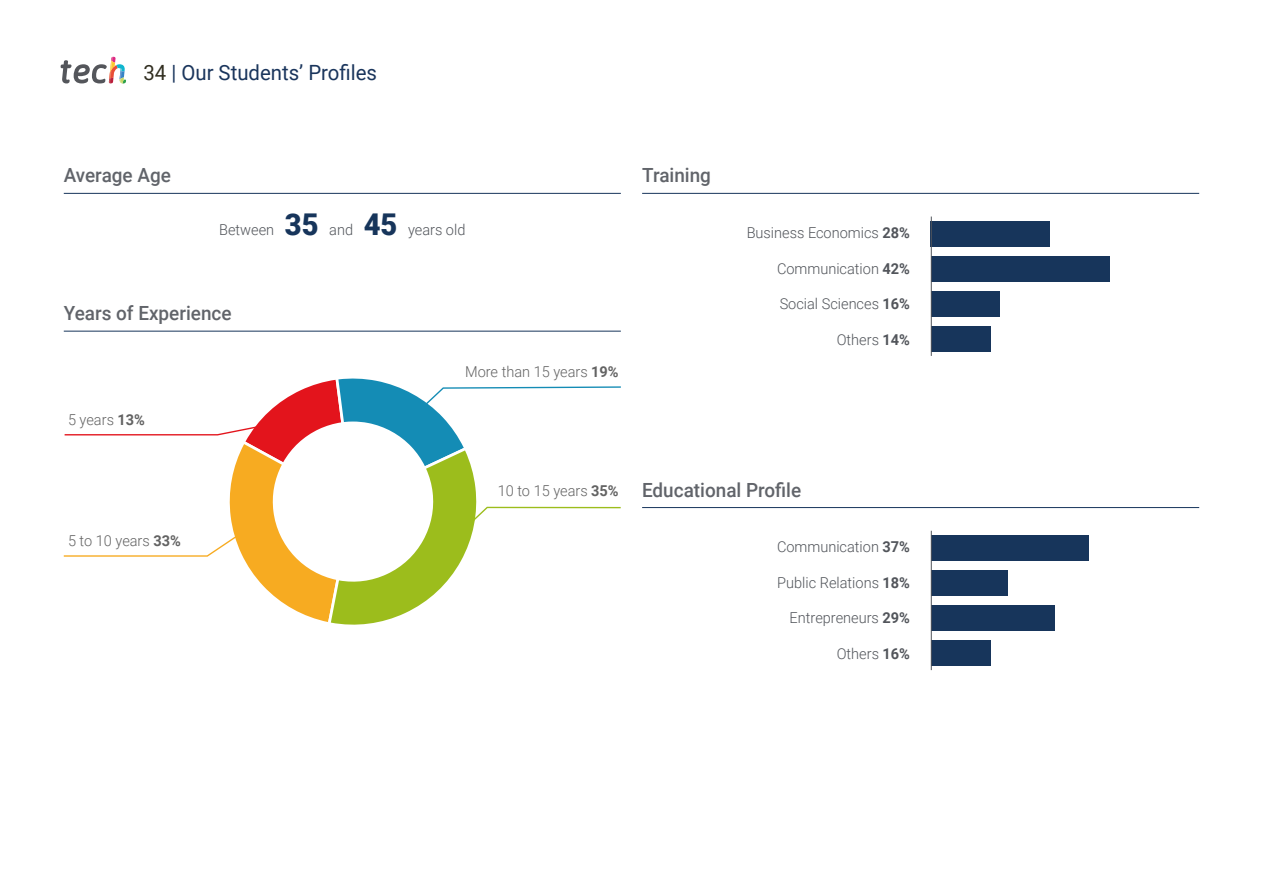
<style>
.page{position:relative;width:1263px;height:893px;background:#fff}
.page>*{position:absolute;margin:0;border:0;box-sizing:border-box;transform-origin:0 0}
.t1{font:21px "Roboto";color:#1a355c}
.t2{font:500 19.5px "Roboto";color:#61646a}
.t3{font:300 15px "Roboto";color:#52555b}
.t4{font:300 15px "Roboto";color:#636363}
.s1{color:#312e20}
.s2{font-weight:900;font-size:30px;color:#17355b}
.s3{font-weight:700}
</style>
<div class="page">
<svg style="left:61px;top:57px;width:65px;height:27px"></svg>
<hr style="left:64px;top:193px;width:557px;height:1px;background:#17355b">
<hr style="left:642px;top:507px;width:557px;height:1px;background:#17355b">
<hr style="left:642px;top:193px;width:557px;height:1px;background:#17355b">
<hr style="left:64px;top:331px;width:557px;height:1px;background:#17355b">
<svg style="left:64px;top:378px;width:557px;height:247px"></svg>
<div style="left:931px;top:222px;width:119px;height:25px;background:#17355b"></div>
<div style="left:931px;top:256px;width:179px;height:26px;background:#17355b"></div>
<div style="left:931px;top:291px;width:68px;height:26px;background:#17355b"></div>
<div style="left:931px;top:326px;width:60px;height:26px;background:#17355b"></div>
<hr style="left:931px;top:217px;width:1px;height:139px;background:#52555b">
<div style="left:931px;top:536px;width:158px;height:25px;background:#17355b"></div>
<div style="left:931px;top:571px;width:77px;height:25px;background:#17355b"></div>
<div style="left:931px;top:605px;width:123px;height:26px;background:#17355b"></div>
<div style="left:931px;top:640px;width:60px;height:26px;background:#17355b"></div>
<hr style="left:931px;top:531px;width:1px;height:139px;background:#52555b">
<h1 class="t1" style="left:144px;top:57px;width:235px"><span class="s1">34</span> | Our Students’ Profiles</h1>
<h2 class="t2" style="left:64px;top:161px;width:109px">Average Age</h2>
<p class="t3" style="left:219px;top:219px;width:248px">Between <span class="s2">35</span> and <span class="s2">45</span> years old</p>
<h2 class="t2" style="left:64px;top:300px;width:169px">Years of Experience</h2>
<p class="t4" style="left:68px;top:409px;width:78px">5 years <span class="s3">13%</span></p>
<p class="t4" style="left:68px;top:530px;width:114px">5 to 10 years <span class="s3">33%</span></p>
<p class="t4" style="left:465px;top:361px;width:155px">More than 15 years <span class="s3">19%</span></p>
<p class="t4" style="left:498px;top:480px;width:122px">10 to 15 years <span class="s3">35%</span></p>
<h2 class="t2" style="left:642px;top:161px;width:70px">Training</h2>
<p class="t3" style="left:747px;top:222px;width:165px">Business Economics <span class="s3">28%</span></p>
<p class="t3" style="left:777px;top:258px;width:134px">Communication <span class="s3">42%</span></p>
<p class="t3" style="left:780px;top:293px;width:132px">Social Sciences <span class="s3">16%</span></p>
<p class="t3" style="left:837px;top:329px;width:75px">Others <span class="s3">14%</span></p>
<h2 class="t2" style="left:642px;top:476px;width:161px">Educational Profile</h2>
<p class="t3" style="left:777px;top:536px;width:134px">Communication <span class="s3">37%</span></p>
<p class="t3" style="left:777px;top:572px;width:134px">Public Relations <span class="s3">18%</span></p>
<p class="t3" style="left:790px;top:607px;width:122px">Entrepreneurs <span class="s3">29%</span></p>
<p class="t3" style="left:837px;top:643px;width:75px">Others <span class="s3">16%</span></p>
</div>
